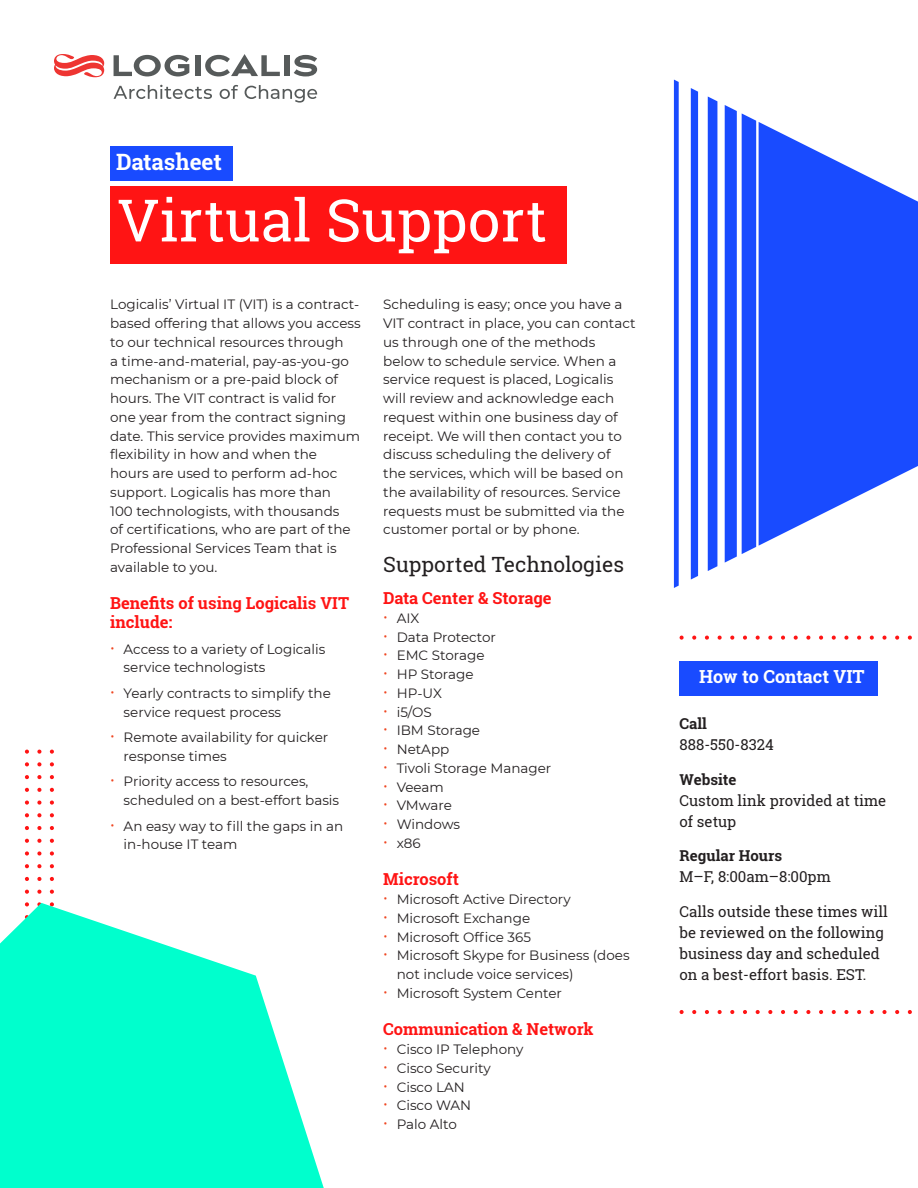
<style>
.page{position:relative;width:918px;height:1188px;background:#fff}
.page>*{position:absolute;margin:0;border:0;box-sizing:border-box;transform-origin:0 0}
.t1{font:58.5px "Roboto Slab";color:#fff}
.t2{font:700 22.5px "Roboto Slab";color:#fff}
.Heading_1{font:21px "Roboto Slab";color:#231f20}
.t3{font:700 18px "Roboto Slab";color:#fff}
.Heading_1-2{font:700 16.5px/18.8px "Roboto Slab";color:#ff1414}
.Heading_1-3{font:15px/21px "Roboto Slab";color:#231f20}
.t4{font:13.5px/18.8px "Montserrat";color:#231f20}
.s1{font-weight:700}
</style>
<div class="page">
<svg style="left:37px;top:752px;width:5px;height:151px"></svg>
<svg style="left:25px;top:752px;width:4px;height:151px"></svg>
<svg style="left:50px;top:752px;width:4px;height:151px"></svg>
<div style="left:110px;top:146px;width:122px;height:34px;background:#194bff"></div>
<div style="left:195px;top:55px;width:5px;height:21px;background:#565a5a"></div>
<div style="left:284px;top:55px;width:5px;height:21px;background:#565a5a"></div>
<svg style="left:114px;top:55px;width:75px;height:21px"></svg>
<svg style="left:205px;top:54px;width:75px;height:22px"></svg>
<svg style="left:294px;top:55px;width:23px;height:21px"></svg>
<svg style="left:54px;top:54px;width:50px;height:23px"></svg>
<svg style="left:114px;top:85px;width:98px;height:14px"></svg>
<svg style="left:220px;top:85px;width:18px;height:14px"></svg>
<svg style="left:245px;top:85px;width:72px;height:18px"></svg>
<svg style="left:674px;top:80px;width:244px;height:508px;fill:#194bff"></svg>
<div style="left:110px;top:187px;width:457px;height:77px;background:#ff1414"></div>
<svg style="left:682px;top:636px;width:230px;height:4px"></svg>
<svg style="left:682px;top:1010px;width:230px;height:4px"></svg>
<div style="left:680px;top:661px;width:198px;height:34px;background:#194bff"></div>
<svg style="left:0;top:903px;width:324px;height:285px;fill:#00ffcd"></svg>
<p class="t2" style="left:116px;top:146px;width:107px">Datasheet</p>
<p class="t1" style="left:117px;top:180px;width:431px">Virtual Support</p>
<p class="t4" style="left:110px;top:295px;width:252px">Logicalis’ Virtual IT (VIT) is a contract&shy;based offering that allows you access to our technical resources through<br>a time-and-material, pay-as-you-go mechanism or a pre-paid block of hours. The VIT contract is valid for one year from the contract signing date. This service provides maximum flexibility in how and when the<br>hours are used to perform ad-hoc support. Logicalis has more than<br>100 technologists, with thousands<br>of certifications, who are part of the Professional Services Team that is available to you.</p>
<p class="Heading_1-2" style="left:110px;top:594px;width:240px">Benefits of using Logicalis VIT include:</p>
<p class="t4" style="left:124px;top:639px;width:203px">Access to a variety of Logicalis service technologists</p>
<p class="t4" style="left:124px;top:683px;width:209px">Yearly contracts to simplify the service request process</p>
<p class="t4" style="left:124px;top:727px;width:206px">Remote availability for quicker response times</p>
<p class="t4" style="left:124px;top:772px;width:217px">Priority access to resources, scheduled on a best-effort basis</p>
<p class="t4" style="left:124px;top:816px;width:221px">An easy way to fill the gaps in an in-house IT team</p>
<p class="t4" style="left:383px;top:295px;width:254px">Scheduling is easy; once you have a VIT contract in place, you can contact us through one of the methods below to schedule service. When a service request is placed, Logicalis will review and acknowledge each request within one business day of receipt. We will then contact you to discuss scheduling the delivery of the services, which will be based on the availability of resources. Service requests must be submitted via the customer portal or by phone.</p>
<p class="Heading_1" style="left:383px;top:550px;width:242px">Supported Technologies</p>
<p class="Heading_1-2" style="left:383px;top:589px;width:170px">Data Center &amp; Storage</p>
<p class="t4" style="left:397px;top:608px;width:24px">AIX</p>
<p class="t4" style="left:397px;top:627px;width:101px">Data Protector</p>
<p class="t4" style="left:397px;top:646px;width:89px">EMC Storage</p>
<p class="t4" style="left:397px;top:664px;width:78px">HP Storage</p>
<p class="t4" style="left:397px;top:683px;width:47px">HP-UX</p>
<p class="t4" style="left:397px;top:702px;width:37px">i5/OS</p>
<p class="t4" style="left:397px;top:721px;width:85px">IBM Storage</p>
<p class="t4" style="left:397px;top:739px;width:54px">NetApp</p>
<p class="t4" style="left:397px;top:758px;width:156px">Tivoli Storage Manager</p>
<p class="t4" style="left:397px;top:777px;width:49px">Veeam</p>
<p class="t4" style="left:397px;top:796px;width:57px">VMware</p>
<p class="t4" style="left:397px;top:814px;width:65px">Windows</p>
<p class="t4" style="left:397px;top:833px;width:26px">x86</p>
<p class="Heading_1-2" style="left:383px;top:870px;width:77px">Microsoft</p>
<p class="t4" style="left:397px;top:889px;width:176px">Microsoft Active Directory</p>
<p class="t4" style="left:397px;top:908px;width:135px">Microsoft Exchange</p>
<p class="t4" style="left:397px;top:927px;width:136px">Microsoft Office 365</p>
<p class="t4" style="left:397px;top:946px;width:234px">Microsoft Skype for Business (does not include voice services)</p>
<p class="t4" style="left:397px;top:983px;width:167px">Microsoft System Center</p>
<p class="Heading_1-2" style="left:383px;top:1020px;width:212px">Communication &amp; Network</p>
<p class="t4" style="left:397px;top:1039px;width:128px">Cisco IP Telephony</p>
<p class="t4" style="left:397px;top:1058px;width:96px">Cisco Security</p>
<p class="t4" style="left:397px;top:1077px;width:70px">Cisco LAN</p>
<p class="t4" style="left:397px;top:1096px;width:76px">Cisco WAN</p>
<p class="t4" style="left:397px;top:1114px;width:62px">Palo Alto</p>
<p class="t3" style="left:699px;top:664px;width:167px">How to Contact VIT</p>
<p class="Heading_1-3" style="left:679px;top:713px;width:96px"><span class="s1">Call<br></span>888-550-8324</p>
<p class="Heading_1-3" style="left:679px;top:769px;width:208px"><span class="s1">Website<br></span>Custom link provided at time of setup</p>
<p class="Heading_1-3" style="left:679px;top:845px;width:153px"><span class="s1">Regular Hours<br></span>M–F, 8:00am–8:00pm</p>
<p class="Heading_1-3" style="left:679px;top:901px;width:210px">Calls outside these times will be reviewed on the following business day and scheduled on a best-effort basis. EST.</p>
</div>
